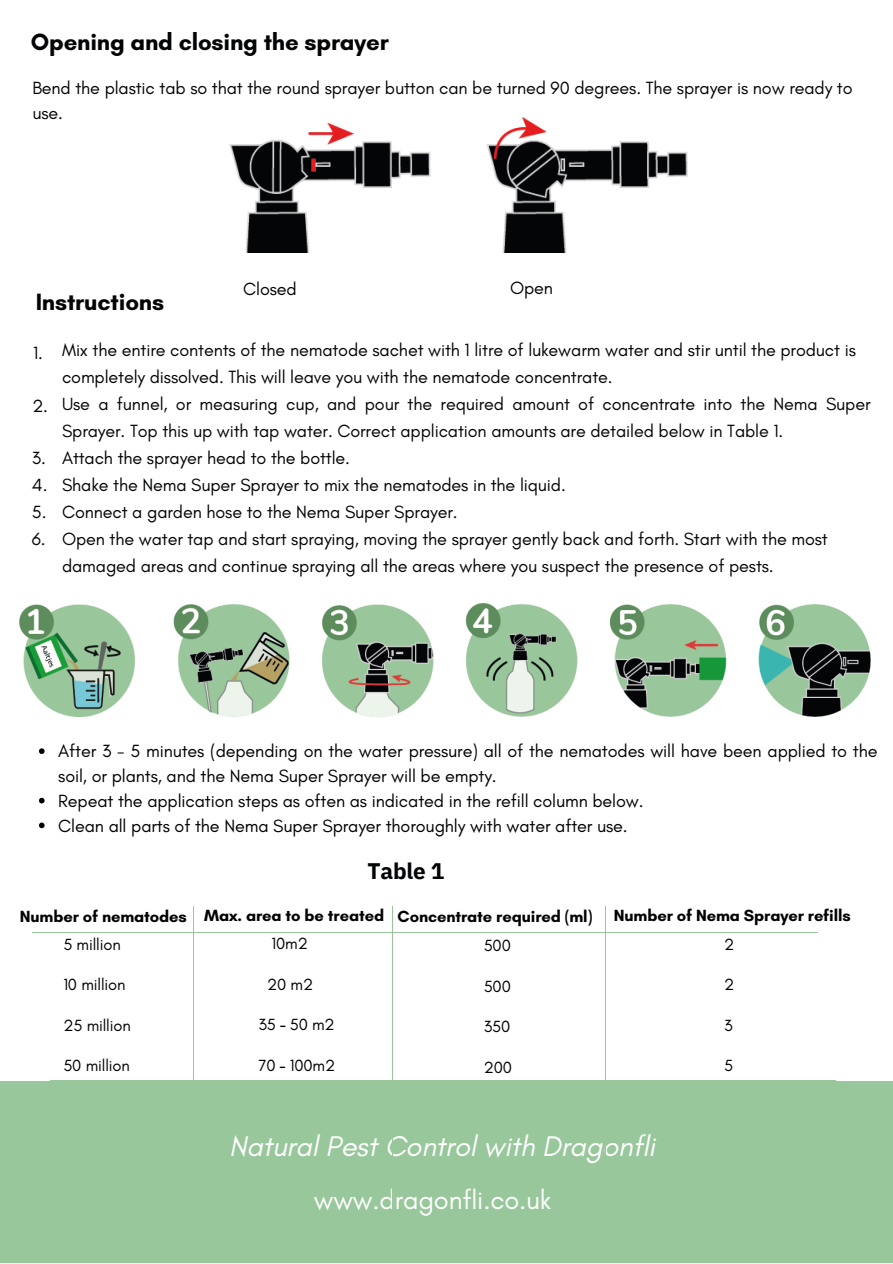
<style>
.page{position:relative;width:893px;height:1264px;background:#fff}
.page>*{position:absolute;margin:0;border:0;box-sizing:border-box;transform-origin:0 0}
.t1{font:italic 28.95px "Glacial Indifference";letter-spacing:-.005em;color:#fff}
.t2{font:27.15px "Glacial Indifference";letter-spacing:-.005em;color:#fff}
.t3{font:700 24px "Glacial Indifference";letter-spacing:-.005em;color:#020405}
.t4{font:700 22.5px "IBM Plex Sans";letter-spacing:-.005em;color:#020405}
.t5{font:18px/27px "Glacial Indifference";letter-spacing:-.005em;color:#020405}
.t6{font:18px/24.8px "Glacial Indifference";letter-spacing:-.005em;color:#000}
.t7{font:18px "Glacial Indifference";letter-spacing:-.005em;color:#020203}
.t8{font:700 16.5px "Glacial Indifference";letter-spacing:-.005em;color:#020203}
.t9{font:16.5px "Glacial Indifference";letter-spacing:-.005em;color:#020203}
.s1{font-weight:700}
.s2{font-weight:700;color:#000}
</style>
<div class="page">
<div style="left:0;top:1081px;width:892px;height:181px;background:#99c79c"></div>
<img style="left:20px;top:603px;width:850px;height:113px">
<hr style="left:32px;top:932px;width:785px;height:1px;background:#9ac69c">
<img style="left:229px;top:117px;width:458px;height:136px">
<hr style="left:50px;top:1080px;width:785px;height:1px;background:#9ac69c">
<svg style="left:39px;top:748px;width:6px;height:6px"></svg>
<svg style="left:39px;top:797px;width:6px;height:6px"></svg>
<svg style="left:39px;top:822px;width:6px;height:6px"></svg>
<hr style="left:193px;top:906px;width:1px;height:356px;background:#9ac69c">
<hr style="left:392px;top:906px;width:1px;height:356px;background:#9ac69c">
<hr style="left:605px;top:906px;width:1px;height:356px;background:#9ac69c">
<p class="t3" style="left:31px;top:27px;width:359px">Opening and closing the sprayer</p>
<p class="t5" style="left:32px;top:76px;width:821px;line-height:24.8px">Bend the plastic tab so that the round sprayer button can be turned 90 degrees. The sprayer is now ready to use.</p>
<p class="t3" style="left:36px;top:288px;width:130px">Instructions</p>
<p class="t7" style="left:243px;top:278px;width:55px">Closed</p>
<p class="t7" style="left:510px;top:277px;width:45px">Open</p>
<p class="t5" style="left:33px;top:339px;width:11px">1.</p>
<p class="t5" style="left:32px;top:392px;width:17px">2.</p>
<p class="t5" style="left:32px;top:444px;width:17px;text-align:justify">3.<br>4.<br>5.<br>6.</p>
<p class="t5" style="left:62px;top:336px;width:795px">Mix the entire contents of the nematode sachet with 1 litre of lukewarm water and stir until the product is completely dissolved. This will leave you with the nematode concentrate.</p>
<p class="t5" style="left:62px;top:390px;width:810px">Use a funnel, or measuring cup, and pour the required amount of concentrate into the Nema Super<br>Sprayer. Top this up with tap water. Correct application amounts are detailed below in Table 1.</p>
<p class="t5" style="left:62px;top:444px;width:289px">Attach the sprayer head to the bottle.</p>
<p class="t5" style="left:62px;top:471px;width:505px">Shake the Nema Super Sprayer to mix the nematodes in the liquid.</p>
<p class="t5" style="left:62px;top:498px;width:397px">Connect a garden hose to the Nema Super Sprayer.</p>
<p class="t5" style="left:62px;top:525px;width:767px">Open the water tap and start spraying, moving the sprayer gently back and forth. Start with the most damaged areas and continue spraying all the areas where you suspect the presence of pests.</p>
<p class="t6" style="left:58px;top:738px;width:820px">After 3 - 5 minutes (depending on the water pressure) all of the nematodes will have been applied to the soil, or plants, and the Nema Super Sprayer will be empty.</p>
<p class="t6" style="left:58px;top:788px;width:586px">Repeat the application steps as often as indicated in the refill column below.</p>
<p class="t6" style="left:58px;top:812px;width:571px">Clean all parts of the Nema Super Sprayer thoroughly with water after use.</p>
<p class="t4" style="left:367px;top:856px;width:78px">Table 1</p>
<p class="t8" style="left:20px;top:905px;width:169px">Number of nematodes</p>
<p class="t9" style="left:63px;top:934px;width:59px">5 million</p>
<p class="t9" style="left:63px;top:974px;width:64px">10 million</p>
<p class="t9" style="left:63px;top:1015px;width:69px">25 million</p>
<p class="t9" style="left:63px;top:1055px;width:68px">50 million</p>
<p class="t8" style="left:204px;top:905px;width:181px">Max. area to be treated</p>
<p class="t9" style="left:271px;top:933px;width:38px">10m2</p>
<p class="t9" style="left:267px;top:974px;width:48px">20 m2</p>
<p class="t9" style="left:258px;top:1014px;width:78px">35 <span class="s1">-</span> 50 m2</p>
<p class="t9" style="left:258px;top:1055px;width:78px">70 <span class="s2">-</span> 100m2</p>
<p class="t8" style="left:397px;top:905px;width:196px">Concentrate required (ml)</p>
<p class="t9" style="left:483px;top:935px;width:29px">500</p>
<p class="t9" style="left:483px;top:976px;width:29px">500</p>
<p class="t9" style="left:483px;top:1016px;width:28px">350</p>
<p class="t9" style="left:483px;top:1057px;width:30px">200</p>
<p class="t8" style="left:613px;top:905px;width:238px">Number of Nema Sprayer refills</p>
<p class="t9" style="left:724px;top:934px;width:12px">2</p>
<p class="t9" style="left:724px;top:974px;width:12px">2</p>
<p class="t9" style="left:724px;top:1015px;width:10px">3</p>
<p class="t9" style="left:724px;top:1055px;width:11px">5</p>
<p class="t1" style="left:229px;top:1128px;width:427px">Natural Pest Control with Dragonfli</p>
<p class="t2" style="left:314px;top:1182px;width:239px">www.dragonfli.co.uk</p>
</div>
